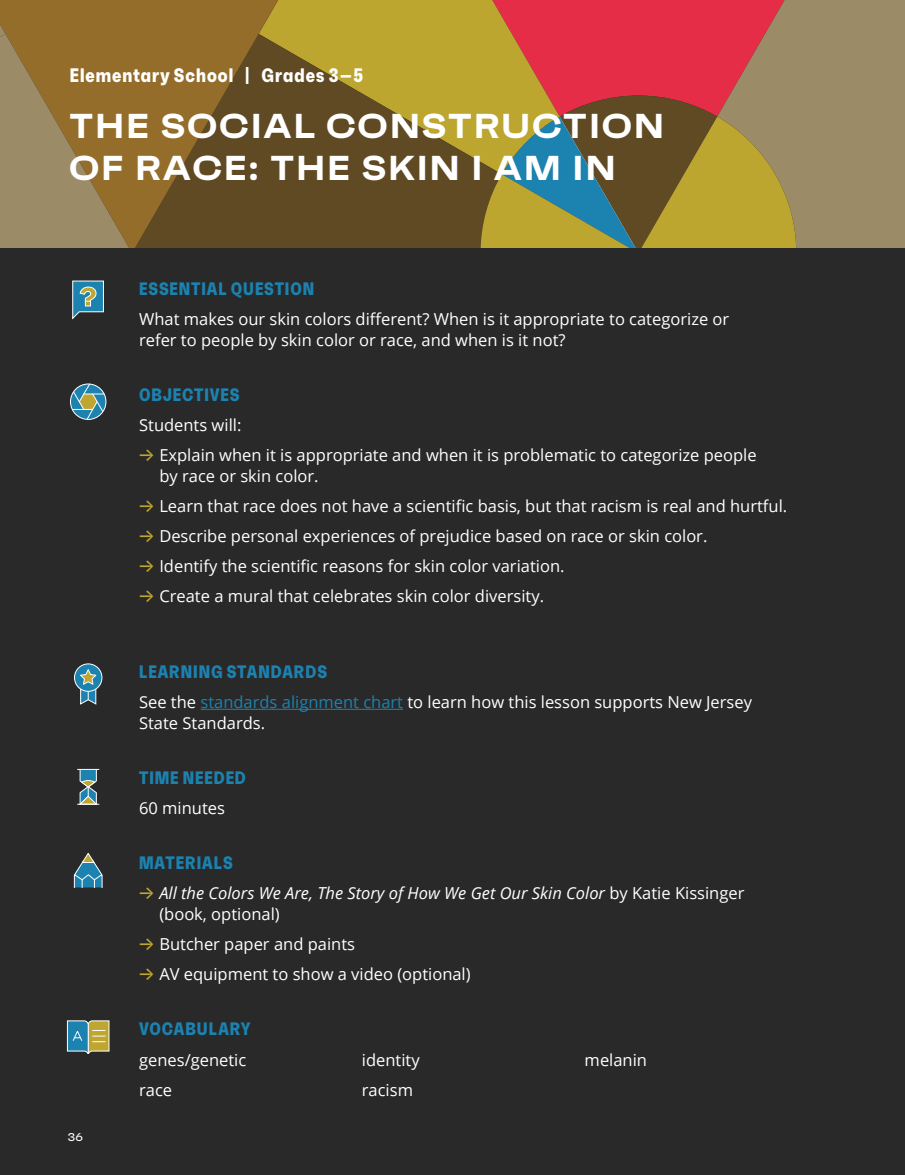
<style>
.page{position:relative;width:905px;height:1175px;background:#fff}
.page>*{position:absolute;margin:0;border:0;box-sizing:border-box;transform-origin:0 0}
.t1{font:700 expanded 34.5px/42px "Faktum";letter-spacing:.05em;color:#fff}
.t2{font:700 19.5px "Faktum X Con";letter-spacing:.05em;color:#fff}
.t3{font:700 18px "Faktum X Con";letter-spacing:.05em;color:#1c82b0}
.t4{font:16.5px/21px "Open Sans";color:#fff}
.t5{font:italic 16.5px/21px "Open Sans";color:#fff}
.t6{font:500 expanded 11.25px "Faktum Test";color:#fff}
.s1{font-family:"Faktum Con";font-weight:500;color:#bfa630}
.s2{color:#1c82b0}
.s3{font-family:"Faktum Con";font-weight:500;font-style:normal;color:#bfa630}
.s4{font-style:normal}
</style>
<div class="page">
<div style="left:0;top:0;width:904px;height:1174px;background:#292929"></div>
<div style="left:559px;top:0;width:158px;height:95px;background:#e52d48"></div>
<svg style="left:717px;top:0;width:187px;height:247px;background:#a38063"></svg>
<svg style="left:385px;top:0;width:174px;height:95px;background:#cc7639"></svg>
<svg style="left:385px;top:34px;width:117px;height:213px;background:#8e7829"></svg>
<svg style="left:480px;top:95px;width:316px;height:152px;background:#8a8043"></svg>
<svg style="left:132px;top:0;width:253px;height:247px;background:#7c6026"></svg>
<svg style="left:0;top:0;width:132px;height:247px;background:#977a45"></svg>
<svg style="left:72px;top:280px;width:32px;height:40px"></svg>
<svg style="left:74px;top:664px;width:28px;height:27px"></svg>
<div style="left:74px;top:663px;width:28px;height:28px;border:1px solid #fff;border-radius:50%"></div>
<svg style="left:79px;top:668px;width:18px;height:37px"></svg>
<hr style="left:200px;top:709px;width:203px;height:1px;background:#1c82b0">
<svg style="left:67px;top:1020px;width:43px;height:34px"></svg>
<svg style="left:74px;top:853px;width:29px;height:35px"></svg>
<svg style="left:77px;top:768px;width:22px;height:37px"></svg>
<div style="left:70px;top:383px;width:36px;height:37px;border:1px solid #fff;border-radius:50%"></div>
<svg style="left:72px;top:383px;width:32px;height:37px"></svg>
<p class="t2" style="left:70px;top:62px;width:294px">Elementary School | Grades 3–5</p>
<h1 class="t1" style="left:69px;top:104px;width:597px">THE SOCIAL CONSTRUCTION<br>OF RACE: THE SKIN I AM IN</h1>
<p class="t3" style="left:139px;top:277px;width:177px">ESSENTIAL QUESTION</p>
<p class="t4" style="left:139px;top:308px;width:591px">What makes our skin colors different? When is it appropriate to categorize or refer to people by skin color or race, and when is it not?</p>
<p class="t3" style="left:139px;top:383px;width:102px">OBJECTIVES</p>
<p class="t4" style="left:139px;top:414px;width:104px">Students will:</p>
<p class="t4" style="left:159px;top:444px;width:599px;text-indent:-20px"><span class="s1">→</span> Explain when it is appropriate and when it is problematic to categorize people by race or skin color.</p>
<p class="t4" style="left:139px;top:495px;width:649px"><span class="s1">→</span> Learn that race does not have a scientific basis, but that racism is real and hurtful.</p>
<p class="t4" style="left:139px;top:525px;width:570px"><span class="s1">→</span> Describe personal experiences of prejudice based on race or skin color.</p>
<p class="t4" style="left:139px;top:555px;width:427px"><span class="s1">→</span> Identify the scientific reasons for skin color variation.</p>
<p class="t4" style="left:139px;top:585px;width:406px"><span class="s1">→</span> Create a mural that celebrates skin color diversity.</p>
<p class="t3" style="left:139px;top:660px;width:190px">LEARNING STANDARDS</p>
<p class="t4" style="left:139px;top:691px;width:614px">See the <span class="s2">standards alignment chart</span> to learn how this lesson supports New Jersey<br>State Standards.</p>
<p class="t3" style="left:139px;top:766px;width:108px">TIME NEEDED</p>
<p class="t4" style="left:139px;top:797px;width:87px">60 minutes</p>
<p class="t3" style="left:139px;top:851px;width:95px">MATERIALS</p>
<p class="t5" style="left:159px;top:882px;width:586px;text-indent:-20px"><span class="s3">→</span> All the Colors We Are, The Story of How We Get Our Skin Color <span class="s4">by Katie Kissinger (book, optional)</span></p>
<p class="t4" style="left:139px;top:933px;width:217px"><span class="s1">→</span> Butcher paper and paints</p>
<p class="t4" style="left:139px;top:963px;width:333px"><span class="s1">→</span> AV equipment to show a video (optional)</p>
<p class="t6" style="left:68px;top:1133px;width:17px">36</p>
<p class="t3" style="left:139px;top:1017px;width:113px">VOCABULARY</p>
<p class="t4" style="left:139px;top:1044px;width:109px;line-height:30px">genes/genetic race</p>
<p class="t4" style="left:362px;top:1044px;width:59px;line-height:30px">identity racism</p>
<p class="t4" style="left:584px;top:1049px;width:64px">melanin</p>
</div>
